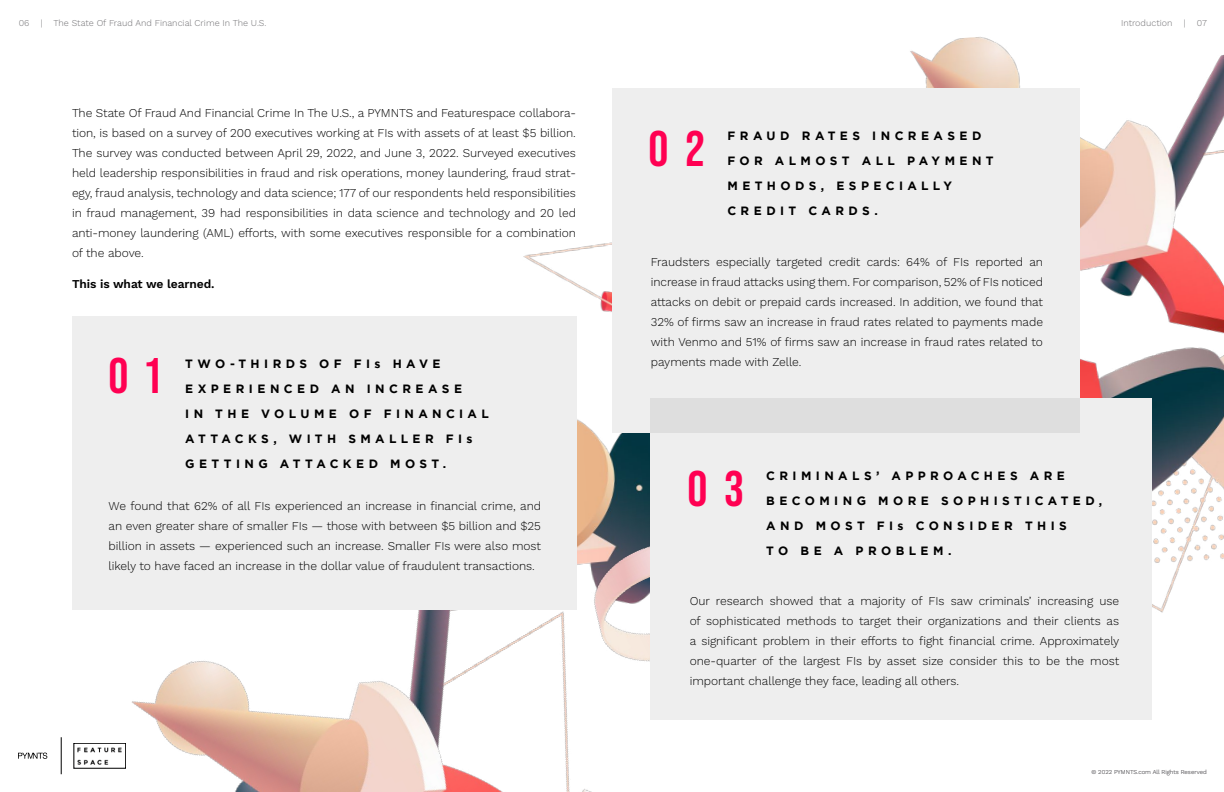
<style>
.page{position:relative;width:1224px;height:792px;background:#fff}
.page>*{position:absolute;margin:0;border:0;box-sizing:border-box;transform-origin:0 0}
.t1{font:700 50px "Bebas Neue Pro";color:#ff0052}
.Body{font:300 12px/20px "Work Sans";letter-spacing:-.005em;color:#000;text-align:justify}
.t2{font:700 12px/25px "Gotham";letter-spacing:.37em;color:#000}
.Body-2{font:600 12px "Work Sans";letter-spacing:-.005em;color:#000}
.t3{font:300 9px "Work Sans";color:#717073}
.Body-3{font:300 6px "Work Sans";letter-spacing:.005em;color:#717073}
</style>
<div class="page">
<img style="left:523px;top:37px;width:701px;height:576px">
<img style="left:18px;top:430px;width:633px;height:362px">
<div style="left:72px;top:316px;width:505px;height:294px;background:#eee"></div>
<div style="left:651px;top:399px;width:501px;height:321px;background:#eee"></div>
<div style="left:612px;top:89px;width:468px;height:344px;background:#eee"></div>
<p class="t3" style="left:19px;top:17px;width:12px">06</p>
<p class="t3" style="left:41px;top:17px;width:227px">| The State Of Fraud And Financial Crime In The U.S.</p>
<p class="t3" style="left:1121px;top:17px;width:53px">Introduction</p>
<p class="t3" style="left:1184px;top:17px;width:3px">|</p>
<p class="t3" style="left:1197px;top:17px;width:12px">07</p>
<p class="Body" style="left:72px;top:104px;width:506px">The State Of Fraud And Financial Crime In The U.S., a PYMNTS and Featurespace collabora&shy;tion, is based on a survey of 200 executives working at FIs with assets of at least $5 billion.<br>The survey was conducted between April 29, 2022, and June 3, 2022. Surveyed executives held leadership responsibilities in fraud and risk operations, money laundering, fraud strat&shy;egy, fraud analysis, technology and data science; 177 of our respondents held responsibilities in fraud management, 39 had responsibilities in data science and technology and 20 led anti-money laundering (AML) efforts, with some executives responsible for a combination of the above.</p>
<p class="Body-2" style="left:72px;top:277px;width:144px">This is what we learned.</p>
<p class="t1" style="left:109px;top:347px;width:53px">0 1</p>
<p class="t2" style="left:185px;top:351px;width:278px">TWO-THIRDS OF FIs HAVE<br>EXPERIENCED AN INCREASE</p>
<p class="t2" style="left:185px;top:401px;width:305px">IN THE VOLUME OF FINANCIAL<br>ATTACKS, WITH SMALLER FIs<br>GETTING ATTACKED MOST.</p>
<p class="Body" style="left:109px;top:496px;width:434px">We found that 62% of all FIs experienced an increase in financial crime, and an even greater share of smaller FIs — those with between $5 billion and $25 billion in assets — experienced such an increase. Smaller FIs were also most likely to have faced an increase in the dollar value of fraudulent transactions.</p>
<p class="t1" style="left:649px;top:120px;width:57px">0 2</p>
<p class="t2" style="left:727px;top:123px;width:268px">FRAUD RATES INCREASED<br>FOR ALMOST ALL PAYMENT<br>METHODS, ESPECIALLY<br>CREDIT CARDS.</p>
<p class="Body" style="left:651px;top:252px;width:394px">Fraudsters especially targeted credit cards: 64% of FIs reported an increase in fraud attacks using them. For comparison, 52% of FIs noticed attacks on debit or prepaid cards increased. In addition, we found that 32% of firms saw an increase in fraud rates related to payments made with Venmo and 51% of firms saw an increase in fraud rates related to payments made with Zelle.</p>
<p class="t1" style="left:687px;top:460px;width:57px">0 3</p>
<p class="t2" style="left:766px;top:463px;width:338px">CRIMINALS’ APPROACHES ARE<br>BECOMING MORE SOPHISTICATED,<br>AND MOST FIs CONSIDER THIS<br>TO BE A PROBLEM.</p>
<p class="Body" style="left:690px;top:592px;width:431px">Our research showed that a majority of FIs saw criminals’ increasing use of sophisticated methods to target their organizations and their clients as a significant problem in their efforts to fight financial crime. Approximately one-quarter of the largest FIs by asset size consider this to be the most important challenge they face, leading all others.</p>
<p class="Body-3" style="left:1091px;top:769px;width:117px">© 2022 PYMNTS.com All Rights Reserved</p>
</div>
